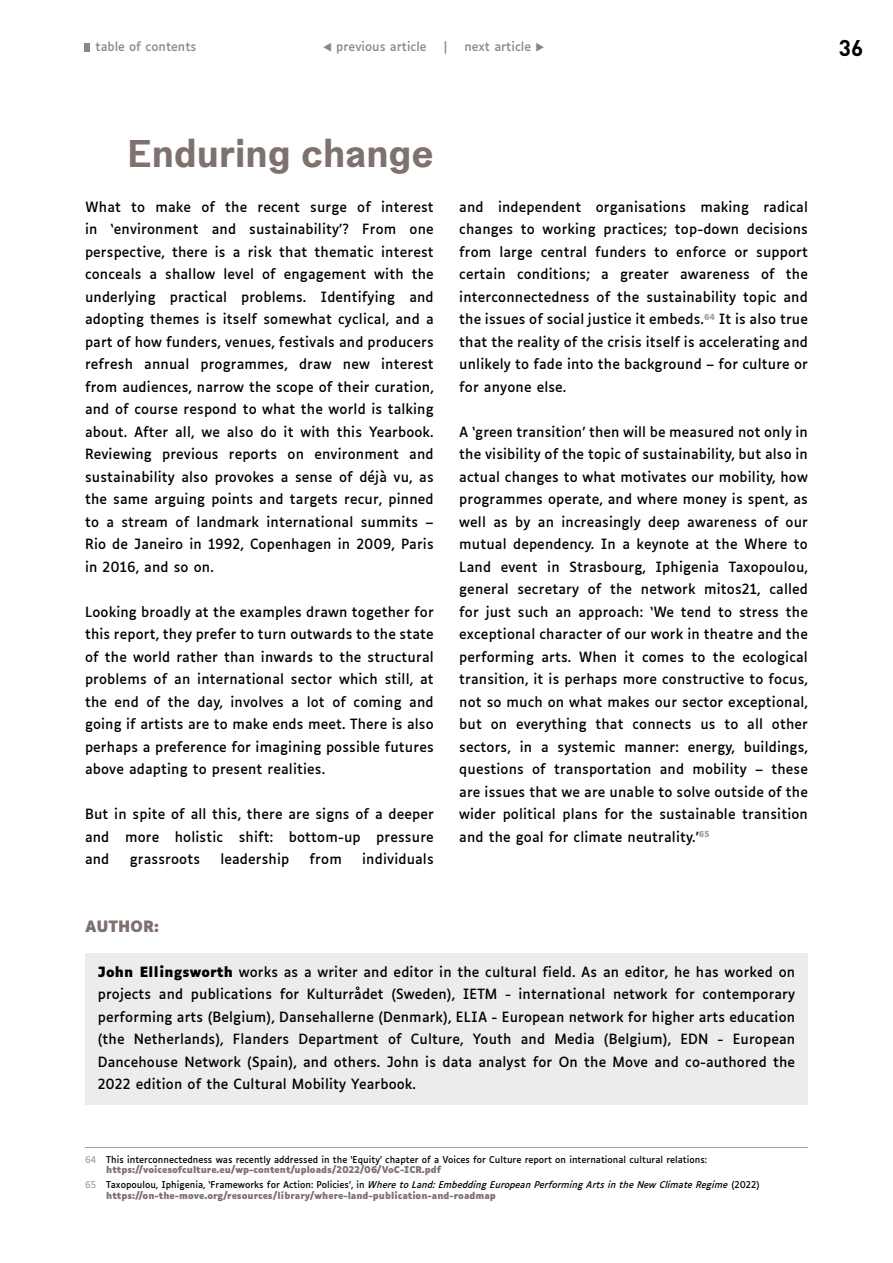
<style>
.page{position:relative;width:893px;height:1263px;background:#fff}
.page>*{position:absolute;margin:0;border:0;box-sizing:border-box;transform-origin:0 0}
.t1{font:700 37.5px "Peclet";letter-spacing:-.005em;color:#7e716e}
.t2{font:700 22.5px "DIN";color:#000}
.t3{font:700 15px "Luciole";letter-spacing:.01em;color:#7e716e}
.t4{font:13.5px/22.5px "Luciole";letter-spacing:.01em;color:#000;text-align:justify}
.t5{font:12px "Luciole";color:#878787}
.t6{font:700 9px/10.8px "Luciole";color:#7e716e}
.t7{font:9px/10.8px "Luciole";color:#000}
.s1{font-weight:700}
.s2{color:#a99f9d}
.s3{font-weight:700;color:#7e716e}
.s4{font-weight:400;color:#a99f9d}
.s5{font-weight:400;color:#000}
.s6{font-weight:400;font-style:italic;color:#000}
</style>
<div class="page">
<hr style="left:85px;top:1147px;width:723px;height:1px;background:#a99f9d">
<div style="left:85px;top:953px;width:723px;height:152px;background:#eeebeb"></div>
<svg style="left:84px;top:43px;width:6px;height:9px"></svg>
<p class="t5" style="left:95px;top:36px;width:103px">table of contents</p>
<p class="t5" style="left:323px;top:36px;width:105px">▼ previous article</p>
<p class="t5" style="left:444px;top:36px;width:5px">|</p>
<p class="t5" style="left:464px;top:36px;width:82px">next article ◆</p>
<h2 class="t2" style="left:839px;top:33px;width:26px">36</h2>
<h1 class="t1" style="left:128px;top:129px;width:308px">Enduring change</h1>
<p class="t4" style="left:85px;top:194px;width:350px">What to make of the recent surge of interest in ‘environment and sustainability’? From one perspective, there is a risk that thematic interest conceals a shallow level of engagement with the underlying practical problems. Identifying and adopting themes is itself somewhat cyclical, and a part of how funders, venues, festivals and producers refresh annual programmes, draw new interest from audiences, narrow the scope of their curation, and of course respond to what the world is talking about. After all, we also do it with this Yearbook.<br>Reviewing previous reports on environment and sustainability also provokes a sense of déjà vu, as the same arguing points and targets recur, pinned to a stream of landmark international summits – Rio de Janeiro in 1992, Copenhagen in 2009, Paris in 2016, and so on.</p>
<p class="t4" style="left:85px;top:599px;width:350px">Looking broadly at the examples drawn together for this report, they prefer to turn outwards to the state of the world rather than inwards to the structural problems of an international sector which still, at the end of the day, involves a lot of coming and going if artists are to make ends meet. There is also perhaps a preference for imagining possible futures above adapting to present realities.</p>
<p class="t4" style="left:85px;top:802px;width:350px">But in spite of all this, there are signs of a deeper and more holistic shift: bottom-up pressure and</p>
<p class="t4" style="left:130px;top:847px;width:72px">grassroots</p>
<p class="t4" style="left:220px;top:847px;width:70px">leadership</p>
<p class="t4" style="left:310px;top:847px;width:34px">from</p>
<p class="t4" style="left:362px;top:847px;width:73px">individuals</p>
<p class="t4" style="left:459px;top:194px;width:350px">and independent organisations making radical changes to working practices; top-down decisions from large central funders to enforce or support certain conditions; a greater awareness of the interconnectedness of the sustainability topic and the issues of social justice it embeds.<sup>64</sup> It is also true that the reality of the crisis itself is accelerating and unlikely to fade into the background – for culture or for anyone else.</p>
<p class="t4" style="left:459px;top:419px;width:350px">A ‘green transition’ then will be measured not only in the visibility of the topic of sustainability, but also in actual changes to what motivates our mobility, how programmes operate, and where money is spent, as well as by an increasingly deep awareness of our mutual dependency. In a keynote at the Where to Land event in Strasbourg, Iphigenia Taxopoulou, general secretary of the network mitos21, called for just such an approach: ‘We tend to stress the exceptional character of our work in theatre and the performing arts. When it comes to the ecological transition, it is perhaps more constructive to focus, not so much on what makes our sector exceptional, but on everything that connects us to all other sectors, in a systemic manner: energy, buildings, questions of transportation and mobility – these are issues that we are unable to solve outside of the wider political plans for the sustainable transition and the goal for climate neutrality.’<sup>65</sup></p>
<p class="t3" style="left:85px;top:918px;width:75px">AUTHOR:</p>
<p class="t4" style="left:98px;top:959px;width:699px"><span class="s1">John Ellingsworth</span> works as a writer and editor in the cultural field. As an editor, he has worked on projects and publications for Kulturrådet (Sweden), IETM - international network for contemporary performing arts (Belgium), Dansehallerne (Denmark), ELIA - European network for higher arts education (the Netherlands), Flanders Department of Culture, Youth and Media (Belgium), EDN - European Dancehouse Network (Spain), and others. John is data analyst for On the Move and co-authored the 2022 edition of the Cultural Mobility Yearbook.</p>
<p class="t7" style="left:106px;top:1153px;width:602px;text-indent:-21px"><span class="s2">64</span> This interconnectedness was recently addressed in the ‘Equity’ chapter of a Voices for Culture report on international cultural relations: <span class="s3">https://voicesofculture.eu/wp-content/uploads/2022/06/VoC-ICR.pdf</span></p>
<p class="t6" style="left:106px;top:1180px;width:655px;text-indent:-21px"><span class="s4">65</span> <span class="s5">Taxopoulou, Iphigenia, ‘Frameworks for Action: Policies’, in</span> <span class="s6">Where to Land: Embedding European Performing Arts in the New Climate Regime</span> <span class="s5">(2022) </span>https://on-the-move.org/resources/library/where-land-publication-and-roadmap</p>
</div>
